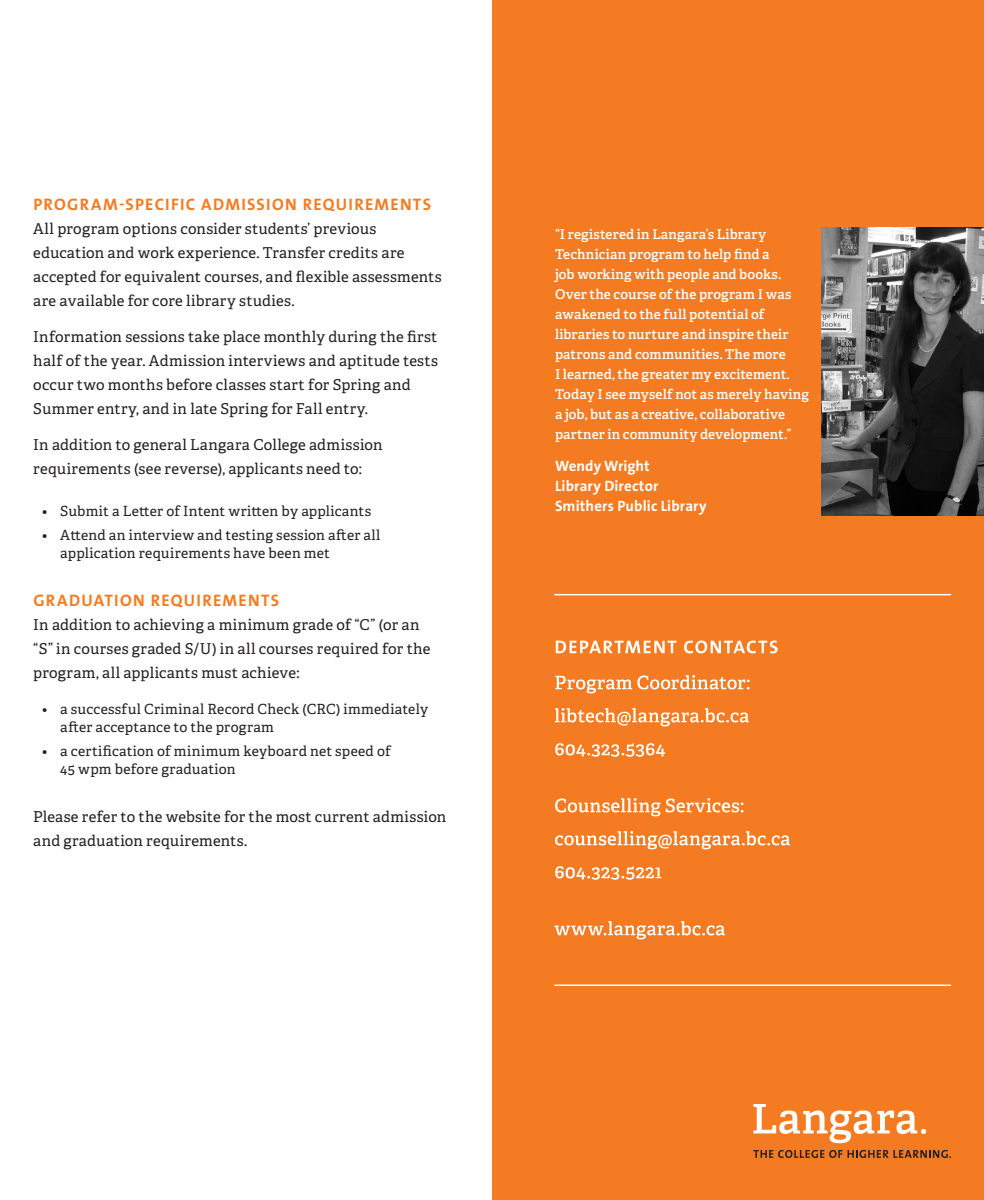
<style>
.page{position:relative;width:984px;height:1200px;background:#fff}
.page>*{position:absolute;margin:0;border:0;box-sizing:border-box;transform-origin:0 0}
.t1{font:700 16.8px "The Sans Os F";letter-spacing:.075em;color:#f47b21}
.t2{font:15px/24px "Adelle";letter-spacing:.015em;color:#231f20}
.TIP_White{font:700 15px/20px "The Sans Os F";letter-spacing:.005em;color:#fff}
.t3{font:14px/18px "Adelle";letter-spacing:.02em;color:#231f20}
.TIP_White-2{font:600 13.6px/20px "Adelle";letter-spacing:.01em;color:#fff}
</style>
<div class="page">
<div style="left:492px;top:0;width:492px;height:1200px;background:#f47b21"></div>
<hr style="left:554px;top:594px;width:397px;height:1px;background:#fff">
<svg style="left:554px;top:921px;width:171px;height:18px"></svg>
<svg style="left:555px;top:866px;width:107px;height:14px"></svg>
<svg style="left:555px;top:831px;width:235px;height:18px"></svg>
<svg style="left:555px;top:798px;width:188px;height:18px"></svg>
<svg style="left:555px;top:743px;width:110px;height:14px"></svg>
<svg style="left:555px;top:708px;width:194px;height:18px"></svg>
<svg style="left:555px;top:675px;width:195px;height:18px"></svg>
<svg style="left:556px;top:640px;width:222px;height:13px"></svg>
<hr style="left:554px;top:984px;width:397px;height:2px;background:#fff">
<svg style="left:753px;top:1150px;width:198px;height:8px"></svg>
<svg style="left:753px;top:1104px;width:173px;height:39px"></svg>
<img style="left:822px;top:228px;width:162px;height:288px">
<p class="t1" style="left:33px;top:194px;width:399px">PROGRAM-SPECIFIC ADMISSION REQUIREMENTS</p>
<p class="t2" style="left:33px;top:217px;width:410px">All program options consider students’ previous education and work experience. Transfer credits are accepted for equivalent courses, and flexible assessments are available for core library studies.</p>
<p class="t2" style="left:33px;top:325px;width:406px">Information sessions take place monthly during the first half of the year. Admission interviews and aptitude tests occur two months before classes start for Spring and Summer entry, and in late Spring for Fall entry.</p>
<p class="t2" style="left:33px;top:433px;width:351px">In addition to general Langara College admission requirements (see reverse), applicants need to:</p>
<p class="t3" style="left:42px;top:502px;width:330px">• Submit a Letter of Intent written by applicants</p>
<p class="t3" style="left:60px;top:526px;width:322px;text-indent:-18px">• Attend an interview and testing session after all application requirements have been met</p>
<p class="t1" style="left:33px;top:590px;width:247px">GRADUATION REQUIREMENTS</p>
<p class="t2" style="left:33px;top:613px;width:399px">In addition to achieving a minimum grade of “C” (or an “S” in courses graded S/U) in all courses required for the program, all applicants must achieve:</p>
<p class="t3" style="left:60px;top:700px;width:369px;text-indent:-18px">• a successful Criminal Record Check (CRC) immediately after acceptance to the program</p>
<p class="t3" style="left:60px;top:742px;width:332px;text-indent:-18px">• a certification of minimum keyboard net speed of<br>45 wpm before graduation</p>
<p class="t2" style="left:33px;top:805px;width:415px">Please refer to the website for the most current admission and graduation requirements.</p>
<p class="TIP_White-2" style="left:555px;top:224px;width:256px">“I registered in Langara’s Library Technician program to help find a<br>job working with people and books.<br>Over the course of the program I was awakened to the full potential of libraries to nurture and inspire their patrons and communities. The more<br>I learned, the greater my excitement.<br>Today I see myself not as merely having a job, but as a creative, collaborative partner in community development.”</p>
<p class="TIP_White" style="left:555px;top:456px;width:153px">Wendy Wright<br>Library Director<br>Smithers Public Library</p>
</div>
